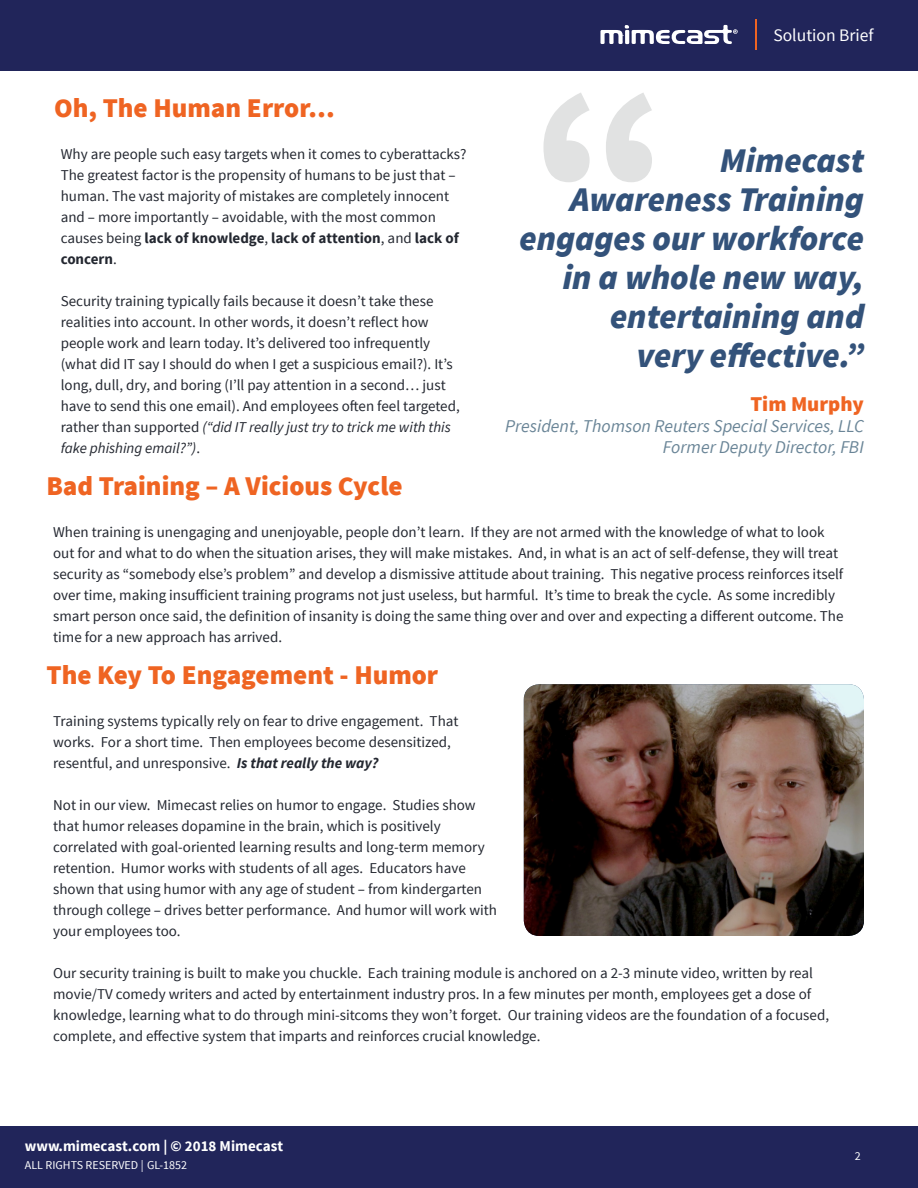
<style>
.page{position:relative;width:918px;height:1188px;background:#fff}
.page>*{position:absolute;margin:0;border:0;box-sizing:border-box;transform-origin:0 0}
.Body_Copy{font:900 240px "Source Sans Pro";color:#e1e2e2}
.Pull_Quote{font:italic 900 34.5px/39px "Source Sans Pro";color:#33527a;text-align:right}
.Headline_Copy_Primar{font:900 27px "Source Sans Pro";color:#ef6422}
.Body_Copy-2{font:900 21px "Source Sans Pro";color:#ef6422}
.Body_Copy-3{font:italic 18px "Source Sans Pro";color:#6a8597}
.t1{font:17.55px "Source Sans Pro";color:#fff}
.Body_Copy-4{font:15px/21px "Source Sans Pro";color:#232730}
.t2{font:700 15px "Source Sans Pro";color:#fff}
.t3{font:12px "Source Sans Pro";color:#fff}
.s1{font-weight:700}
.s2{font-style:italic}
.s3{font-weight:700;font-style:italic}
</style>
<div class="page">
<div style="left:0;top:1126px;width:918px;height:62px;background:#21255a"></div>
<div style="left:0;top:0;width:918px;height:71px;background:#21255a"></div>
<svg style="left:600px;top:25px;width:138px;height:19px"></svg>
<hr style="left:755px;top:19px;width:1px;height:31px;background:#ef6422">
<img style="left:524px;top:684px;width:340px;height:252px">
<p class="t1" style="left:773px;top:24px;width:102px">Solution Brief</p>
<p class="Body_Copy" style="left:531px;top:19px;width:141px">“</p>
<p class="Headline_Copy_Primar" style="left:54px;top:90px;width:282px">Oh, The Human Error…</p>
<p class="Body_Copy-4" style="left:61px;top:144px;width:407px">Why are people such easy targets when it comes to cyberattacks?<br>The greatest factor is the propensity of humans to be just that – human. The vast majority of mistakes are completely innocent and – more importantly – avoidable, with the most common causes being <span class="s1">lack of knowledge</span>, <span class="s1">lack of attention</span>, and <span class="s1">lack of concern</span>.</p>
<p class="Body_Copy-4" style="left:61px;top:291px;width:401px">Security training typically fails because it doesn’t take these realities into account. In other words, it doesn’t reflect how people work and learn today. It’s delivered too infrequently (what did IT say I should do when I get a suspicious email?). It’s long, dull, dry, and boring (I’ll pay attention in a second… just have to send this one email). And employees often feel targeted, rather than supported <span class="s2">(“did IT really just try to trick me with this fake phishing email?”)</span>.</p>
<p class="Headline_Copy_Primar" style="left:46px;top:468px;width:358px">Bad Training – A Vicious Cycle</p>
<p class="Body_Copy-4" style="left:53px;top:522px;width:792px">When training is unengaging and unenjoyable, people don’t learn. If they are not armed with the knowledge of what to look out for and what to do when the situation arises, they will make mistakes. And, in what is an act of self-defense, they will treat security as “somebody else’s problem” and develop a dismissive attitude about training. This negative process reinforces itself over time, making insufficient training programs not just useless, but harmful. It’s time to break the cycle. As some incredibly smart person once said, the definition of insanity is doing the same thing over and over and expecting a different outcome. The time for a new approach has arrived.</p>
<p class="Pull_Quote" style="left:720px;top:141px;width:146px">Mimecast</p>
<p class="Pull_Quote" style="left:519px;top:180px;width:346px">Awareness Training engages our workforce in a whole new way, entertaining and</p>
<p class="Pull_Quote" style="left:637px;top:336px;width:229px">very effective.”</p>
<p class="Body_Copy-2" style="left:750px;top:390px;width:115px">Tim Murphy</p>
<p class="Body_Copy-3" style="left:505px;top:415px;width:360px">President, Thomson Reuters Special Services, LLC</p>
<p class="Body_Copy-3" style="left:663px;top:436px;width:203px">Former Deputy Director, FBI</p>
<p class="Headline_Copy_Primar" style="left:46px;top:657px;width:393px">The Key To Engagement - Humor</p>
<p class="Body_Copy-4" style="left:53px;top:711px;width:407px">Training systems typically rely on fear to drive engagement. That works. For a short time. Then employees become desensitized, resentful, and unresponsive. <span class="s3">Is that really the way?</span></p>
<p class="Body_Copy-4" style="left:53px;top:795px;width:445px">Not in our view. Mimecast relies on humor to engage. Studies show that humor releases dopamine in the brain, which is positively correlated with goal-oriented learning results and long-term memory retention. Humor works with students of all ages. Educators have shown that using humor with any age of student – from kindergarten through college – drives better performance. And humor will work with your employees too.</p>
<p class="Body_Copy-4" style="left:53px;top:963px;width:777px">Our security training is built to make you chuckle. Each training module is anchored on a 2-3 minute video, written by real movie/TV comedy writers and acted by entertainment industry pros. In a few minutes per month, employees get a dose of knowledge, learning what to do through mini-sitcoms they won’t forget. Our training videos are the foundation of a focused, complete, and effective system that imparts and reinforces crucial knowledge.</p>
<p class="t2" style="left:25px;top:1136px;width:260px">www.mimecast.com | © 2018 Mimecast</p>
<p class="t3" style="left:25px;top:1158px;width:164px">ALL RIGHTS RESERVED | GL-1852</p>
<p class="t3" style="left:855px;top:1149px;width:7px">2</p>
</div>
